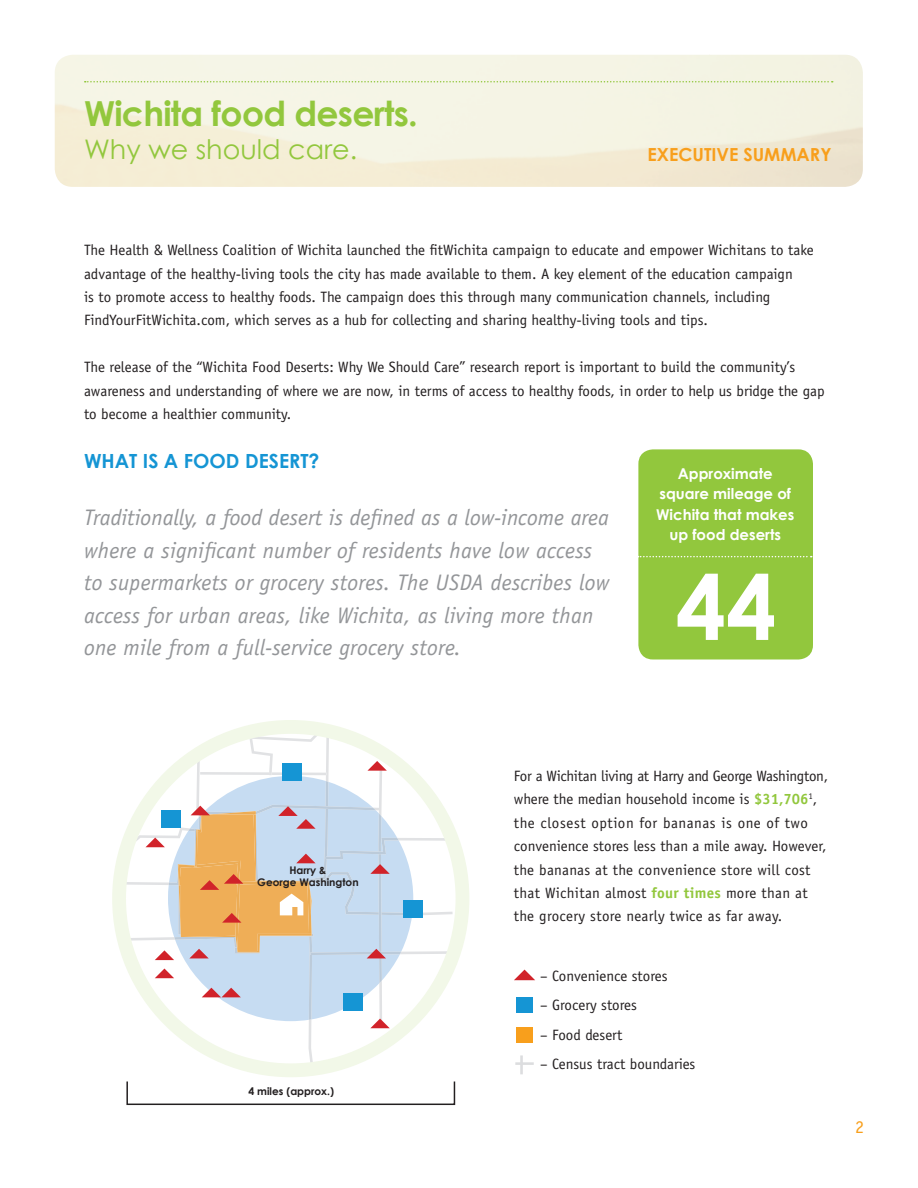
<style>
.page{position:relative;width:918px;height:1188px;background:#fff}
.page>*{position:absolute;margin:0;border:0;box-sizing:border-box;transform-origin:0 0}
.t1{font:700 90px "Century Gothic";color:#fff}
.t2{font:700 34.5px "Century Gothic";letter-spacing:-.02em;color:#92c73d}
.t3{font:27px "Century Gothic";color:#92c73d}
.t4{font:italic 22.5px/32.4px "Officina Sans";letter-spacing:.01em;color:#939598}
.t5{font:700 19.5px "Century Gothic";color:#1595d4}
.t6{font:700 18px "Century Gothic";color:#f89f1c}
.t7{font:18px "Officina Sans";color:#f89f1c}
.t8{font:15px/23.4px "Officina Sans";color:#231f20}
.t9{font:700 15px/20.2px "Century Gothic";color:#fff;text-align:center}
.t10{font:700 10.5px/12.1px "Century Gothic";color:#231f20;text-align:center}
.s1{font-weight:700;color:#92c73d}
</style>
<div class="page">
<img style="left:55px;top:55px;width:654px;height:132px">
<img style="left:709px;top:55px;width:154px;height:132px">
<img style="left:229px;top:149px;width:491px;height:38px">
<svg style="left:85px;top:81px;width:748px;height:1px"></svg>
<div style="left:112px;top:720px;width:357px;height:357px;border:14px solid #f2f8e8;border-radius:50%"></div>
<svg style="left:120px;top:729px;width:334px;height:335px"></svg>
<svg style="left:514px;top:970px;width:21px;height:10px"></svg>
<div style="left:516px;top:998px;width:17px;height:15px;background:#1595d4"></div>
<div style="left:516px;top:1027px;width:17px;height:15px;background:#f89f1c"></div>
<div style="left:638px;top:449px;width:175px;height:210px;background:#92c73d;border-radius:15px"></div>
<svg style="left:638px;top:556px;width:174px;height:1px"></svg>
<div style="left:126px;top:1081px;width:329px;height:24px;border:2px solid #231f20"></div>
<hr style="left:520px;top:1055px;width:3px;height:19px;background:#dcdddf">
<hr style="left:515px;top:1062px;width:19px;height:3px;background:#dcdddf">
<h2 class="t2" style="left:84px;top:91px;width:335px">Wichita food deserts.</h2>
<h3 class="t3" style="left:84px;top:133px;width:275px">Why we should care.</h3>
<p class="t6" style="left:648px;top:143px;width:186px">EXECUTIVE SUMMARY</p>
<p class="t8" style="left:84px;top:238px;width:731px">The Health &amp; Wellness Coalition of Wichita launched the fitWichita campaign to educate and empower Wichitans to take advantage of the healthy-living tools the city has made available to them. A key element of the education campaign<br>is to promote access to healthy foods. The campaign does this through many communication channels, including FindYourFitWichita.com, which serves as a hub for collecting and sharing healthy-living tools and tips.</p>
<p class="t8" style="left:84px;top:355px;width:742px">The release of the “Wichita Food Deserts: Why We Should Care” research report is important to build the community’s awareness and understanding of where we are now, in terms of access to healthy foods, in order to help us bridge the gap to become a healthier community.</p>
<h3 class="t5" style="left:84px;top:448px;width:237px">WHAT IS A FOOD DESERT?</h3>
<p class="t9" style="left:656px;top:463px;width:140px">Approximate square mileage of<br>Wichita that makes up food deserts</p>
<h1 class="t1" style="left:676px;top:551px;width:102px">44</h1>
<p class="t4" style="left:84px;top:502px;width:527px">Traditionally, a food desert is defined as a low-income area where a significant number of residents have low access to supermarkets or grocery stores. The USDA describes low access for urban areas, like Wichita, as living more than one mile from a full-service grocery store.</p>
<p class="t10" style="left:257px;top:864px;width:103px">Harry &amp;<br>George Washington</p>
<p class="t10" style="left:248px;top:1085px;width:87px">4 miles (approx.)</p>
<p class="t8" style="left:514px;top:764px;width:316px">For a Wichitan living at Harry and George Washington, where the median household income is <span class="s1">$31,706</span><sup>1</sup>, the closest option for bananas is one of two convenience stores less than a mile away. However, the bananas at the convenience store will cost that Wichitan almost <span class="s1">four times</span> more than at the grocery store nearly twice as far away.</p>
<p class="t8" style="left:540px;top:964px;width:129px">– Convenience stores</p>
<p class="t8" style="left:540px;top:993px;width:98px">– Grocery stores</p>
<p class="t8" style="left:540px;top:1023px;width:84px">– Food desert</p>
<p class="t8" style="left:540px;top:1052px;width:157px">– Census tract boundaries</p>
<p class="t7" style="left:855px;top:1117px;width:10px">2</p>
</div>
